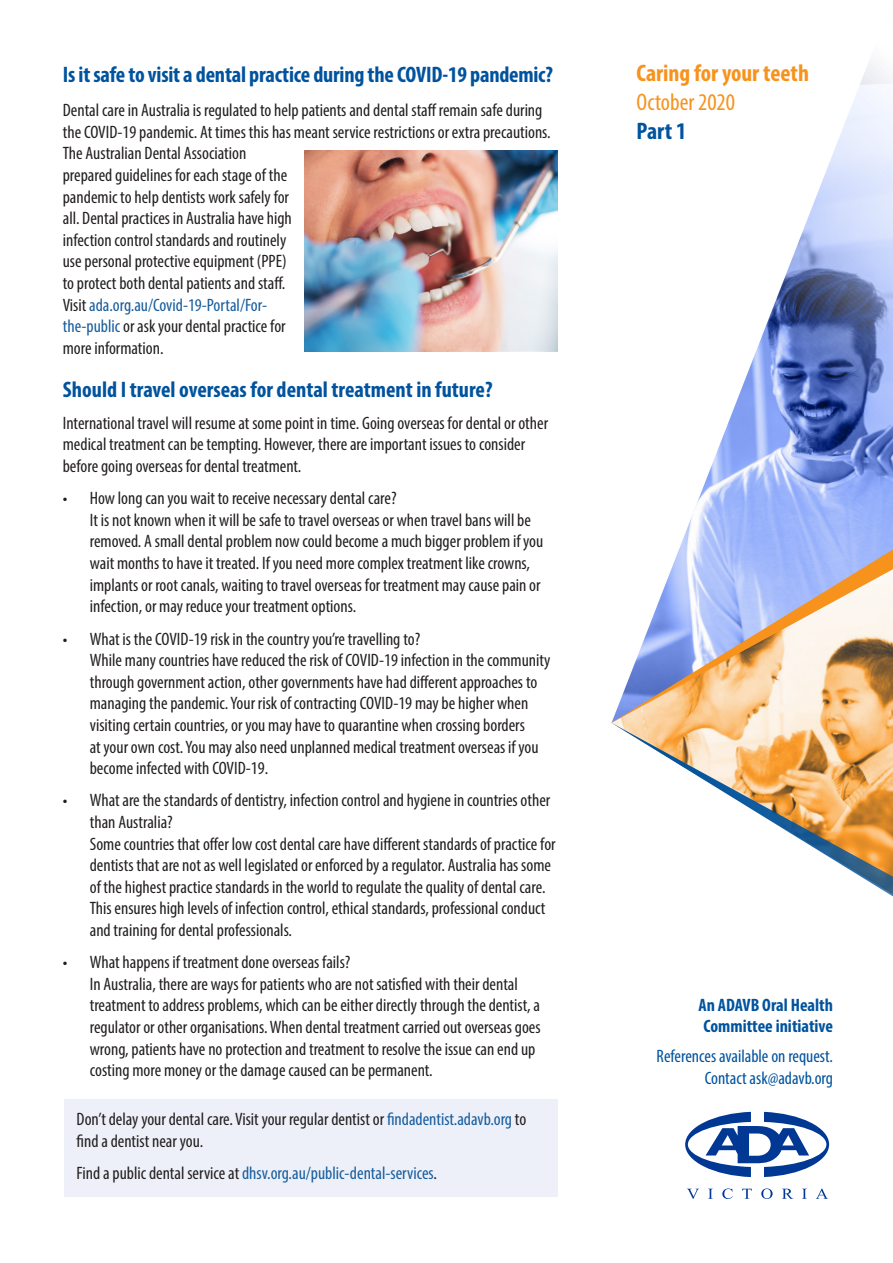
<style>
.page{position:relative;width:893px;height:1263px;background:#fff}
.page>*{position:absolute;margin:0;border:0;box-sizing:border-box;transform-origin:0 0}
.t1{font:700 condensed 24px "Myriad Pro";color:#f7931d}
.t2{font:condensed 24px "Myriad Pro";color:#f7931d}
.t3{font:700 condensed 24px "Myriad Pro";color:#01539e}
.t4{font:700 condensed 22.5px "Myriad Pro";letter-spacing:-.01em;color:#01539e}
.t5{font:condensed 18px/21.6px "Myriad Pro";color:#231f20}
.t6{font:condensed 18px "Myriad Pro";color:#175d9e}
.t7{font:condensed 18px/21.6px "Myriad Pro";color:#01539e;text-align:right}
.t8{font:700 condensed 18px/21.6px "Myriad Pro";color:#01539e}
.s1{color:#175d9e}
.s2{color:#231f20}
</style>
<div class="page">
<svg style="left:727px;top:62px;width:166px;height:363px"></svg>
<svg style="left:685px;top:1112px;width:144px;height:65px"></svg>
<svg style="left:687px;top:1189px;width:12px;height:10px"></svg>
<svg style="left:708px;top:1189px;width:5px;height:10px"></svg>
<svg style="left:722px;top:1188px;width:11px;height:11px"></svg>
<svg style="left:742px;top:1189px;width:10px;height:10px"></svg>
<svg style="left:761px;top:1188px;width:12px;height:11px"></svg>
<svg style="left:782px;top:1189px;width:11px;height:10px"></svg>
<svg style="left:802px;top:1189px;width:5px;height:10px"></svg>
<svg style="left:816px;top:1188px;width:12px;height:11px"></svg>
<svg style="left:612px;top:425px;width:281px;height:297px"></svg>
<svg style="left:612px;top:723px;width:281px;height:174px"></svg>
<div style="left:64px;top:1099px;width:493px;height:98px;background:#edf0f8"></div>
<img style="left:305px;top:151px;width:252px;height:201px">
<p class="t4" style="left:63px;top:60px;width:492px">Is it safe to visit a dental practice during the COVID-19 pandemic?</p>
<p class="t5" style="left:63px;top:99px;width:489px">Dental care in Australia is regulated to help patients and dental staff remain safe during the COVID-19 pandemic. At times this has meant service restrictions or extra precautions.</p>
<p class="t5" style="left:63px;top:142px;width:231px">The Australian Dental Association prepared guidelines for each stage of the pandemic to help dentists work safely for all. Dental practices in Australia have high infection control standards and routinely use personal protective equipment (PPE) to protect both dental patients and staff.<br>Visit <span class="s1">ada.org.au/Covid-19-Portal/For&shy;the-public</span> or ask your dental practice for more information.</p>
<p class="t4" style="left:63px;top:375px;width:431px">Should I travel overseas for dental treatment in future?</p>
<p class="t5" style="left:63px;top:412px;width:487px">International travel will resume at some point in time. Going overseas for dental or other medical treatment can be tempting. However, there are important issues to consider before going overseas for dental treatment.</p>
<p class="t5" style="left:63px;top:487px;width:335px">• How long can you wait to receive necessary dental care?</p>
<p class="t5" style="left:90px;top:509px;width:455px">It is not known when it will be safe to travel overseas or when travel bans will be removed. A small dental problem now could become a much bigger problem if you wait months to have it treated. If you need more complex treatment like crowns, implants or root canals, waiting to travel overseas for treatment may cause pain or infection, or may reduce your treatment options.</p>
<p class="t5" style="left:63px;top:627px;width:359px">• What is the COVID-19 risk in the country you’re travelling to?</p>
<p class="t5" style="left:90px;top:649px;width:462px">While many countries have reduced the risk of COVID-19 infection in the community through government action, other governments have had different approaches to managing the pandemic. Your risk of contracting COVID-19 may be higher when visiting certain countries, or you may have to quarantine when crossing borders<br>at your own cost. You may also need unplanned medical treatment overseas if you become infected with COVID-19.</p>
<p class="t5" style="left:90px;top:789px;width:462px;text-indent:-27px">• What are the standards of dentistry, infection control and hygiene in countries other than Australia?</p>
<p class="t5" style="left:90px;top:832px;width:467px">Some countries that offer low cost dental care have different standards of practice for dentists that are not as well legislated or enforced by a regulator. Australia has some of the highest practice standards in the world to regulate the quality of dental care.<br>This ensures high levels of infection control, ethical standards, professional conduct and training for dental professionals.</p>
<p class="t5" style="left:63px;top:951px;width:289px">• What happens if treatment done overseas fails?</p>
<p class="t5" style="left:90px;top:973px;width:452px">In Australia, there are ways for patients who are not satisfied with their dental treatment to address problems, which can be either directly through the dentist, a regulator or other organisations. When dental treatment carried out overseas goes wrong, patients have no protection and treatment to resolve the issue can end up costing more money or the damage caused can be permanent.</p>
<p class="t5" style="left:77px;top:1108px;width:451px">Don’t delay your dental care. Visit your regular dentist or <span class="s1">findadentist.adavb.org</span> to find a dentist near you.</p>
<p class="t6" style="left:77px;top:1162px;width:362px"><span class="s2">Find a public dental service at</span> dhsv.org.au/public-dental-services<span class="s2">.</span></p>
<h1 class="t1" style="left:636px;top:58px;width:174px">Caring for your teeth</h1>
<h1 class="t2" style="left:636px;top:87px;width:100px">October 2020</h1>
<h1 class="t3" style="left:636px;top:116px;width:51px">Part 1</h1>
<p class="t8" style="left:698px;top:993px;width:136px">An ADAVB Oral Health<br>Committee initiative</p>
<p class="t7" style="left:657px;top:1045px;width:178px">References available on request.<br>Contact ask@adavb.org</p>
</div>
